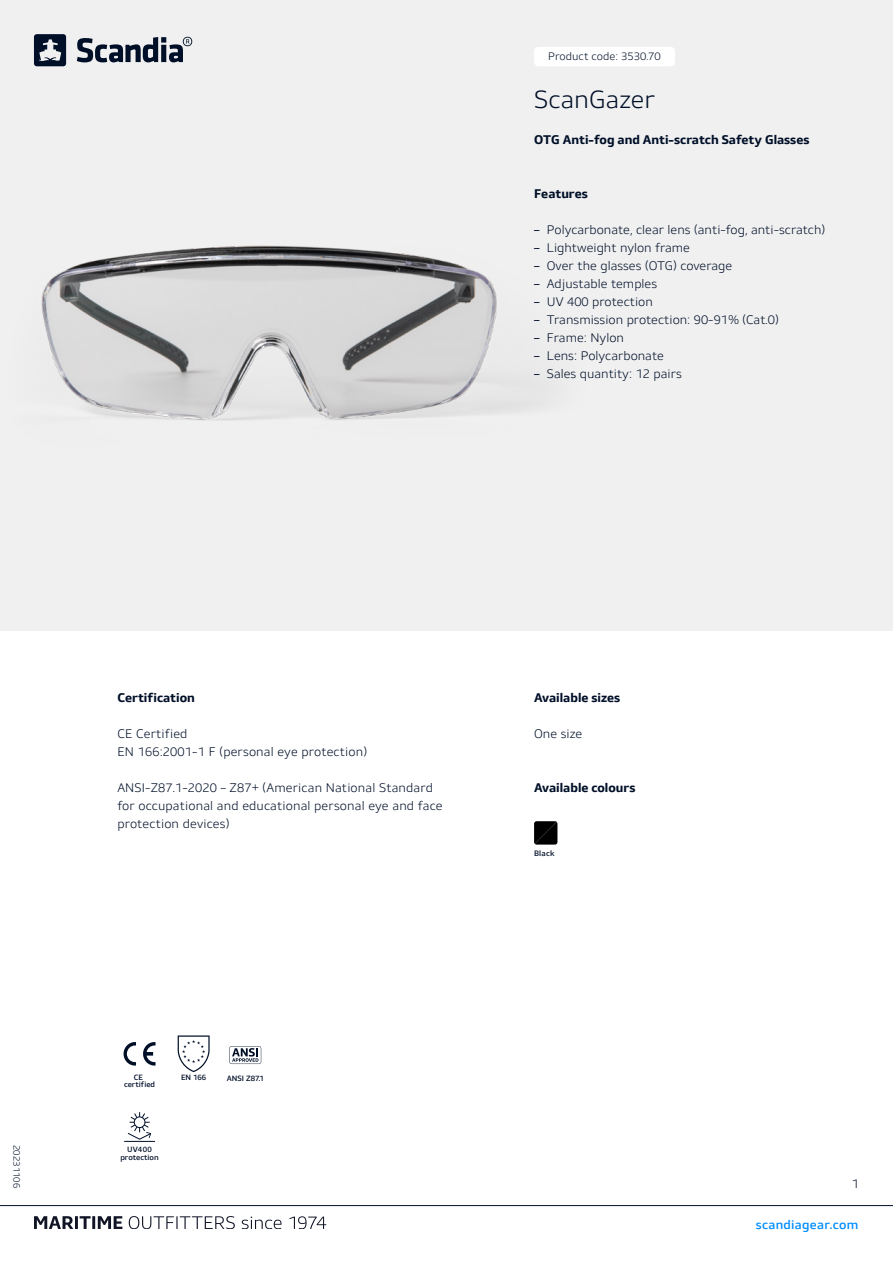
<style>
.page{position:relative;width:893px;height:1263px;background:#fff}
.page>*{position:absolute;margin:0;border:0;box-sizing:border-box;transform-origin:0 0}
.t1{font:300 24px "Stratus";color:#000f28}
.t2{font:300 12px/18px "Stratus";color:#000f28}
.t3{font:700 12px "Stratus";color:#000f28}
.t4{font:500 12px "Stratus";letter-spacing:.025em;color:#008cff}
.t5{font:300 10.5px "Stratus";color:#000f28}
.t6{font:300 9px "Stratus";color:#000f28}
.t7{font:500 7.5px "Stratus";letter-spacing:.025em;color:#000f28}
.t8{font:500 7.35px/7.4px "Stratus";letter-spacing:-.005em;color:#000f28;text-align:center}
.s1{font-weight:400}
</style>
<div class="page">
<div style="left:0;top:0;width:893px;height:630px;background:#f0f0f0"></div>
<img style="left:36px;top:36px;width:505px;height:385px">
<hr style="left:0;top:1205px;width:893px;height:1px;background:#000f28">
<svg style="left:77px;top:37px;width:115px;height:25px"></svg>
<svg style="left:34px;top:34px;width:32px;height:32px"></svg>
<svg style="left:34px;top:1216px;width:292px;height:13px"></svg>
<div style="left:534px;top:47px;width:141px;height:19px;background:#fff;border-radius:4px"></div>
<svg style="left:178px;top:1035px;width:32px;height:37px"></svg>
<svg style="left:229px;top:1046px;width:32px;height:18px"></svg>
<hr style="left:124px;top:1141px;width:31px;height:1px;background:#000f28">
<svg style="left:127px;top:1112px;width:25px;height:28px"></svg>
<svg style="left:124px;top:1042px;width:12px;height:23px"></svg>
<svg style="left:143px;top:1042px;width:13px;height:23px"></svg>
<svg style="left:534px;top:821px;width:23px;height:23px"></svg>
<p class="t5" style="left:548px;top:49px;width:114px">Product code: 3530.70</p>
<h1 class="t1" style="left:534px;top:83px;width:123px">ScanGazer</h1>
<p class="t3" style="left:534px;top:131px;width:277px">OTG Anti-fog and Anti-scratch Safety Glasses</p>
<p class="t3" style="left:534px;top:185px;width:55px">Features</p>
<p class="t2" style="left:534px;top:221px;width:293px"><span class="s1">–</span> Polycarbonate, clear lens (anti-fog, anti-scratch)</p>
<p class="t2" style="left:534px;top:239px;width:157px"><span class="s1">–</span> Lightweight nylon frame</p>
<p class="t2" style="left:534px;top:257px;width:200px"><span class="s1">–</span> Over the glasses (OTG) coverage</p>
<p class="t2" style="left:534px;top:275px;width:125px"><span class="s1">–</span> Adjustable temples</p>
<p class="t2" style="left:534px;top:293px;width:120px"><span class="s1">–</span> UV 400 protection</p>
<p class="t2" style="left:534px;top:311px;width:246px"><span class="s1">–</span> Transmission protection: 90-91% (Cat.0)</p>
<p class="t2" style="left:534px;top:329px;width:91px"><span class="s1">–</span> Frame: Nylon</p>
<p class="t2" style="left:534px;top:347px;width:131px"><span class="s1">–</span> Lens: Polycarbonate</p>
<p class="t2" style="left:534px;top:365px;width:149px"><span class="s1">–</span> Sales quantity: 12 pairs</p>
<p class="t6" style="left:23px;top:1145px;width:45px;rotate:90deg">20231106</p>
<p class="t3" style="left:117px;top:689px;width:79px">Certification</p>
<p class="t2" style="left:117px;top:725px;width:251px">CE Certified<br>EN 166:2001-1 F (personal eye protection)</p>
<p class="t2" style="left:117px;top:779px;width:327px">ANSI-Z87.1-2020 – Z87+ (American National Standard for occupational and educational personal eye and face protection devices)</p>
<p class="t8" style="left:124px;top:1073px;width:33px">CE certified</p>
<p class="t8" style="left:181px;top:1073px;width:27px">EN 166</p>
<p class="t8" style="left:227px;top:1074px;width:39px">ANSI Z87.1</p>
<p class="t8" style="left:120px;top:1146px;width:40px">UV400 protection</p>
<p class="t3" style="left:534px;top:689px;width:88px">Available sizes</p>
<p class="t2" style="left:534px;top:725px;width:50px">One size</p>
<p class="t3" style="left:534px;top:779px;width:103px">Available colours</p>
<p class="t7" style="left:534px;top:848px;width:22px">Black</p>
<p class="t2" style="left:852px;top:1175px;width:9px">1</p>
<p class="t4" style="left:756px;top:1216px;width:104px">scandiagear.com</p>
</div>
